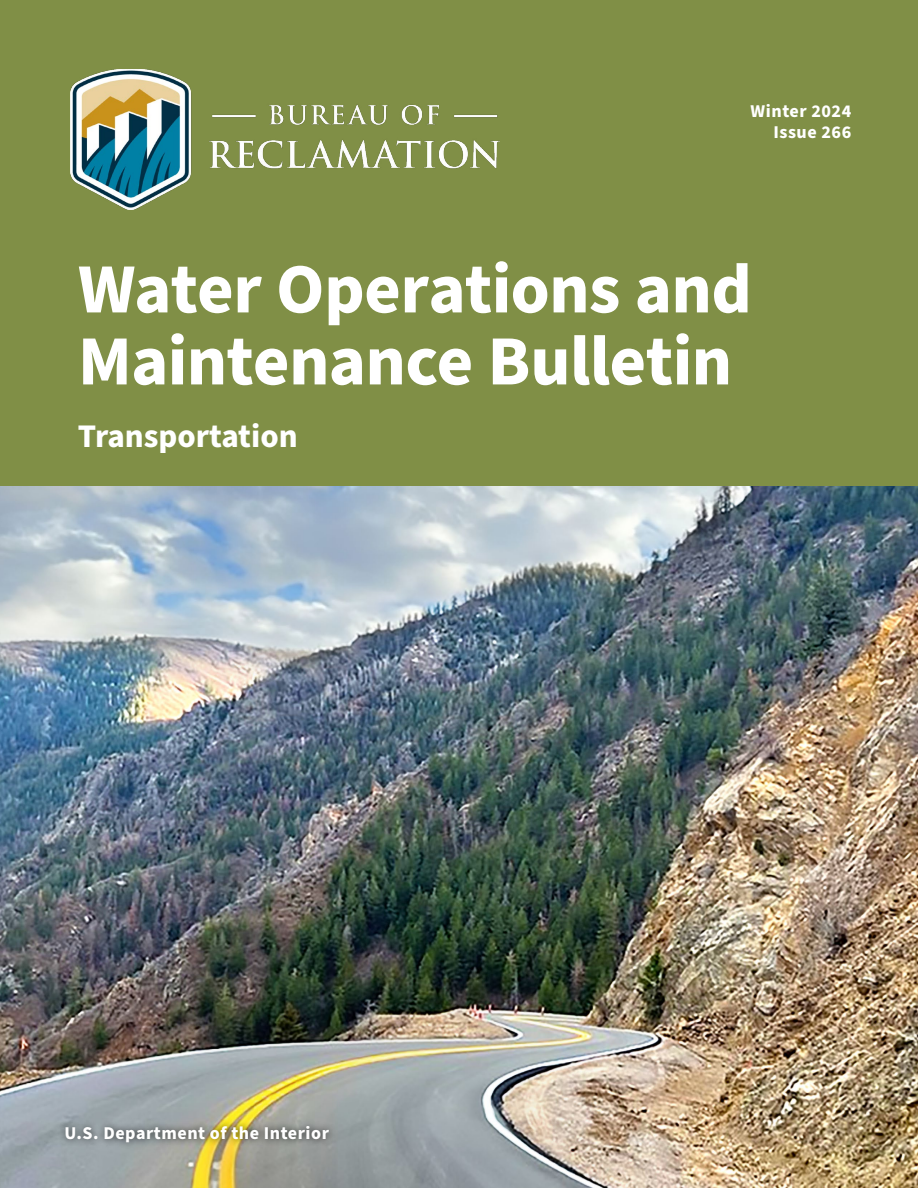
<style>
.page{position:relative;width:918px;height:1188px;background:#fff}
.page>*{position:absolute;margin:0;border:0;box-sizing:border-box;transform-origin:0 0}
.t1{font:700 70.5px "Source Sans Pro";letter-spacing:-.01em;color:#fff}
.t2{font:700 33px "Source Sans Pro";color:#fff}
.t3{font:700 18px "Source Sans Pro";letter-spacing:.03em;color:#fff}
</style>
<div class="page">
<img style="left:0;top:486px;width:918px;height:702px">
<div style="left:0;top:0;width:918px;height:486px;background:#808f46"></div>
<div style="left:58px;top:1118px;width:278px;height:32px;background:#000;opacity:.75"></div>
<img style="left:71px;top:69px;width:428px;height:141px">
<p class="t3" style="left:751px;top:98px;width:102px">Winter 2024</p>
<p class="t3" style="left:773px;top:119px;width:79px">Issue 266</p>
<p class="t1" style="left:78px;top:241px;width:675px">Water Operations and</p>
<p class="t1" style="left:78px;top:313px;width:656px">Maintenance Bulletin</p>
<p class="t2" style="left:78px;top:413px;width:221px">Transportation</p>
<p class="t3" style="left:64px;top:1121px;width:266px">U.S. Department of the Interior</p>
</div>
